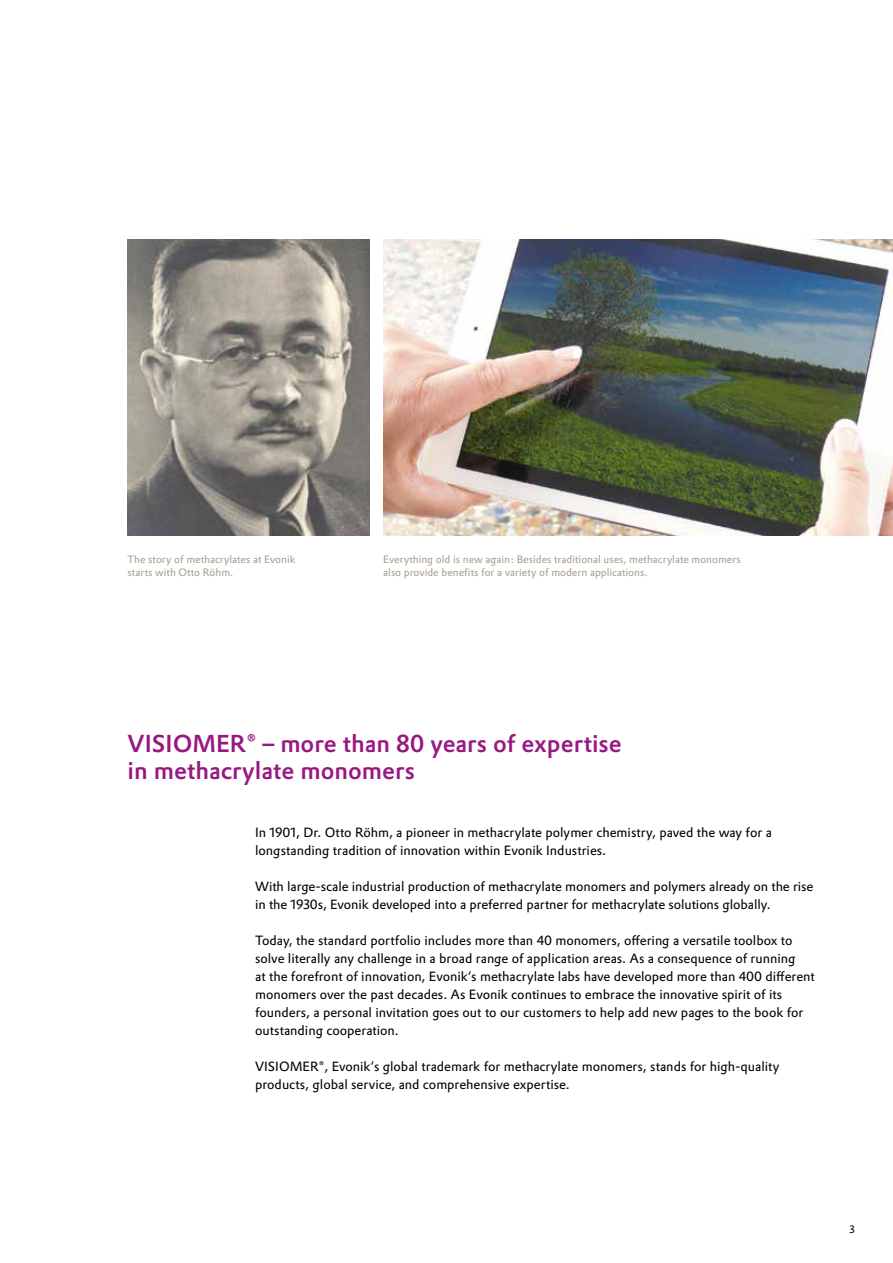
<style>
.page{position:relative;width:893px;height:1263px;background:#fff}
.page>*{position:absolute;margin:0;border:0;box-sizing:border-box;transform-origin:0 0}
.t1{font:500 24px/27px "Evonik Prokyon";color:#981881}
.t2{font:13.2px/18px "Evonik Prokyon";color:#000}
.t3{font:10.5px/13.5px "Evonik Prokyon";color:#a79e91}
.t4{font:10.5px "Evonik Prokyon";color:#000}
</style>
<div class="page">
<img style="left:128px;top:240px;width:242px;height:296px">
<img style="left:383px;top:240px;width:510px;height:296px">
<p class="t3" style="left:128px;top:551px;width:169px">The story of methacrylates at Evonik starts with Otto Röhm.</p>
<p class="t3" style="left:383px;top:551px;width:359px">Everything old is new again: Besides traditional uses, methacrylate monomers also provide benefits for a variety of modern applications.</p>
<h1 class="t1" style="left:128px;top:728px;width:496px">VISIOMER® – more than 80 years of expertise in methacrylate monomers</h1>
<p class="t2" style="left:255px;top:823px;width:518px">In 1901, Dr. Otto Röhm, a pioneer in methacrylate polymer chemistry, paved the way for a longstanding tradition of innovation within Evonik Industries.</p>
<p class="t2" style="left:255px;top:877px;width:560px">With large-scale industrial production of methacrylate monomers and polymers already on the rise in the 1930s, Evonik developed into a preferred partner for methacrylate solutions globally.</p>
<p class="t2" style="left:255px;top:931px;width:561px">Today, the standard portfolio includes more than 40 monomers, offering a versatile toolbox to solve literally any challenge in a broad range of application areas. As a consequence of running<br>at the forefront of innovation, Evonik‘s methacrylate labs have developed more than 400 different monomers over the past decades. As Evonik continues to embrace the innovative spirit of its founders, a personal invitation goes out to our customers to help add new pages to the book for outstanding cooperation.</p>
<p class="t2" style="left:255px;top:1056px;width:526px">VISIOMER®, Evonik‘s global trademark for methacrylate monomers, stands for high-quality products, global service, and comprehensive expertise.</p>
<p class="t4" style="left:850px;top:1221px;width:7px">3</p>
</div>
